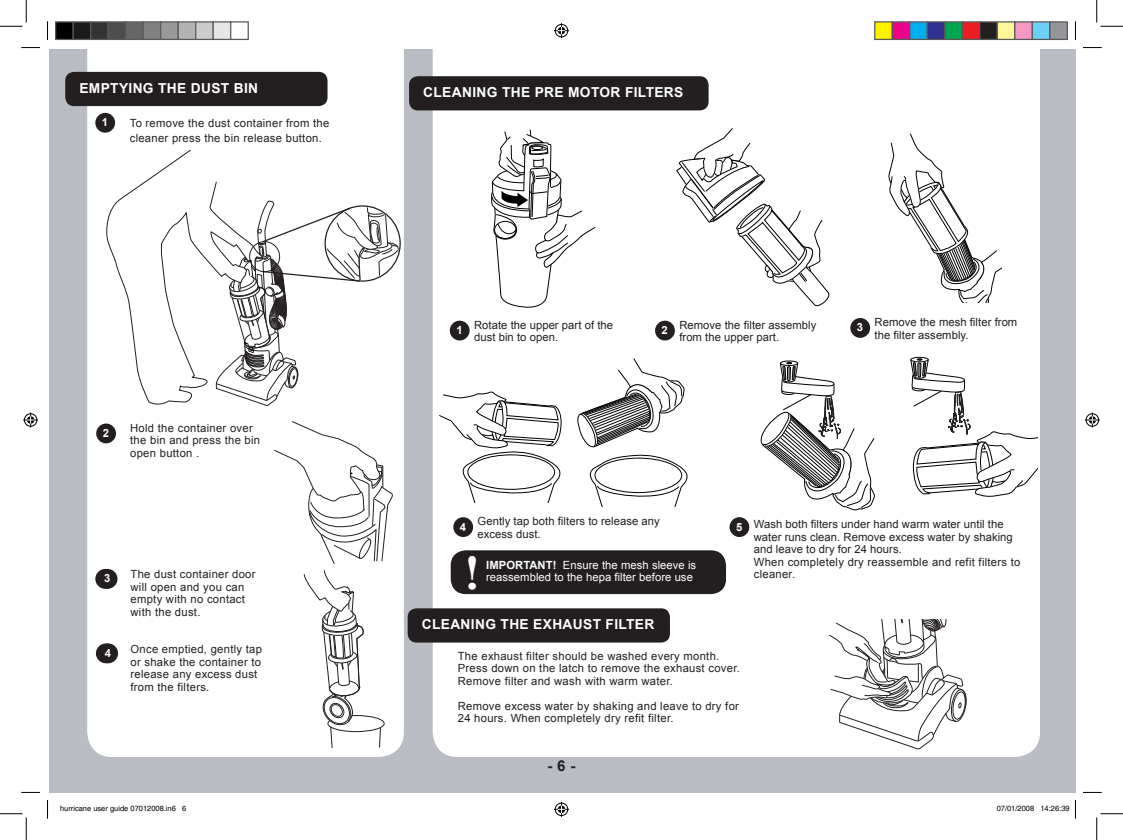
<style>
.page{position:relative;width:1123px;height:840px;background:#fff}
.page>*{position:absolute;margin:0;border:0;box-sizing:border-box;transform-origin:0 0}
.t1{font:700 45px "Century Schoolbook";color:#fff}
.t2{font:700 15px "Arial";color:#231f20}
.t3{font:700 13.75px "Arial";letter-spacing:.025em;color:#fff}
.t4{font:11.25px/12.5px "Arial";letter-spacing:.025em;color:#231f20}
.t5{font:11.25px/12.5px "Arial";letter-spacing:.005em;color:#231f20}
.t6{font:11.25px/12.5px "Arial";letter-spacing:.005em;color:#fff}
.t7{font:700 11.25px "Arial";color:#fff}
.t8{font:7.5px "Helvetica";color:#000}
.s1{font-weight:700}
</style>
<div class="page">
<div style="left:49px;top:49px;width:1026px;height:743px;background:#b9bdc3"></div>
<div style="left:87px;top:40px;width:317px;height:716px;background:#fff"></div>
<div style="left:65px;top:72px;width:262px;height:34px;background:#231f20;border-radius:9px"></div>
<div style="left:105px;top:149px;width:158px;height:258px;background:#fff"></div>
<svg style="left:215px;top:200px;width:185px;height:207px;background:#e7e7e7"></svg>
<svg style="left:304px;top:570px;width:81px;height:178px;background:#e8e7e7"></svg>
<svg style="left:274px;top:421px;width:120px;height:142px;background:#f0f0f0"></svg>
<svg style="left:96px;top:423px;width:20px;height:20px"></svg>
<svg style="left:100px;top:425px;width:12px;height:14px"></svg>
<svg style="left:95px;top:568px;width:20px;height:20px"></svg>
<div style="left:98px;top:568px;width:19px;height:20px;background:#231f20;border-radius:50%"></div>
<svg style="left:100px;top:568px;width:13px;height:3px"></svg>
<svg style="left:96px;top:643px;width:20px;height:20px"></svg>
<div style="left:98px;top:643px;width:20px;height:20px;background:#231f20;border-radius:50%"></div>
<svg style="left:100px;top:642px;width:13px;height:4px"></svg>
<div style="left:95px;top:113px;width:20px;height:20px;background:#231f20;border-radius:50%"></div>
<div style="left:433px;top:38px;width:607px;height:718px;background:#fff"></div>
<div style="left:409px;top:76px;width:299px;height:34px;background:#231f20;border-radius:9px"></div>
<svg style="left:490px;top:128px;width:106px;height:180px;background:#e6e6e6"></svg>
<svg style="left:438px;top:390px;width:124px;height:112px;background:#e7e7e7"></svg>
<svg style="left:575px;top:357px;width:114px;height:149px;background:#dfdfdf"></svg>
<svg style="left:888px;top:133px;width:113px;height:169px;background:#e7e7e7"></svg>
<svg style="left:675px;top:127px;width:156px;height:183px;background:#eee"></svg>
<div style="left:450px;top:320px;width:19px;height:20px;background:#231f20;border-radius:50%"></div>
<svg style="left:655px;top:320px;width:20px;height:20px"></svg>
<svg style="left:658px;top:322px;width:12px;height:14px"></svg>
<div style="left:850px;top:318px;width:20px;height:19px;background:#231f20;border-radius:50%"></div>
<div style="left:453px;top:517px;width:20px;height:19px;background:#231f20;border-radius:50%"></div>
<svg style="left:457px;top:516px;width:11px;height:4px"></svg>
<div style="left:729px;top:517px;width:20px;height:19px;background:#231f20;border-radius:50%"></div>
<div style="left:408px;top:608px;width:262px;height:34px;background:#231f20;border-radius:9px"></div>
<svg style="left:829px;top:619px;width:142px;height:130px;background:#e3e2e2"></svg>
<svg style="left:756px;top:360px;width:119px;height:151px;background:#dadada"></svg>
<svg style="left:910px;top:356px;width:127px;height:140px;background:#e8e8e8"></svg>
<div style="left:451px;top:550px;width:275px;height:43px;background:#231f20;border-radius:15px"></div>
<svg style="left:21px;top:47px;width:19px;height:1px"></svg>
<svg style="left:1083px;top:47px;width:18px;height:1px"></svg>
<svg style="left:21px;top:791px;width:19px;height:1px"></svg>
<svg style="left:1083px;top:791px;width:18px;height:1px"></svg>
<svg style="left:47px;top:21px;width:1px;height:19px"></svg>
<svg style="left:47px;top:799px;width:1px;height:19px"></svg>
<svg style="left:1075px;top:21px;width:1px;height:19px"></svg>
<svg style="left:0;top:0;width:27px;height:27px"></svg>
<svg style="left:0;top:813px;width:27px;height:26px"></svg>
<svg style="left:1096px;top:0;width:27px;height:27px"></svg>
<svg style="left:1096px;top:813px;width:27px;height:26px"></svg>
<svg style="left:554px;top:23px;width:15px;height:15px"></svg>
<svg style="left:554px;top:801px;width:15px;height:15px"></svg>
<svg style="left:23px;top:412px;width:15px;height:15px"></svg>
<svg style="left:1084px;top:412px;width:15px;height:15px"></svg>
<div style="left:56px;top:22px;width:17px;height:17px;background:#000"></div>
<div style="left:55px;top:21px;width:19px;height:19px;border:1px solid #595959"></div>
<div style="left:73px;top:22px;width:18px;height:17px;background:#1a1a1a"></div>
<div style="left:73px;top:21px;width:18px;height:19px;border:1px solid #595959"></div>
<div style="left:91px;top:22px;width:17px;height:17px;background:#333"></div>
<div style="left:90px;top:21px;width:19px;height:19px;border:1px solid #595959"></div>
<div style="left:108px;top:22px;width:18px;height:17px;background:#4d4d4d"></div>
<div style="left:108px;top:21px;width:18px;height:19px;border:1px solid #595959"></div>
<div style="left:126px;top:22px;width:17px;height:17px;background:#666"></div>
<div style="left:125px;top:21px;width:19px;height:19px;border:1px solid #595959"></div>
<div style="left:143px;top:22px;width:18px;height:17px;background:#808080"></div>
<div style="left:143px;top:21px;width:18px;height:19px;border:1px solid #595959"></div>
<div style="left:161px;top:22px;width:17px;height:17px;background:#999"></div>
<div style="left:160px;top:21px;width:19px;height:19px;border:1px solid #595959"></div>
<div style="left:178px;top:22px;width:18px;height:17px;background:#b3b3b3"></div>
<div style="left:178px;top:21px;width:18px;height:19px;border:1px solid #595959"></div>
<div style="left:196px;top:22px;width:17px;height:17px;background:#ccc"></div>
<div style="left:195px;top:21px;width:19px;height:19px;border:1px solid #595959"></div>
<div style="left:213px;top:22px;width:18px;height:17px;background:#e6e6e6"></div>
<div style="left:213px;top:21px;width:18px;height:19px;border:1px solid #595959"></div>
<div style="left:230px;top:21px;width:19px;height:19px;border:1px solid #595959"></div>
<div style="left:874px;top:22px;width:18px;height:17px;background:#fff101"></div>
<div style="left:874px;top:21px;width:19px;height:19px;border:1px solid #595959"></div>
<div style="left:892px;top:22px;width:17px;height:17px;background:#ed028c"></div>
<div style="left:891px;top:21px;width:19px;height:19px;border:1px solid #595959"></div>
<div style="left:909px;top:22px;width:18px;height:17px;background:#00aeef"></div>
<div style="left:909px;top:21px;width:19px;height:19px;border:1px solid #595959"></div>
<div style="left:927px;top:22px;width:17px;height:17px;background:#2e3092"></div>
<div style="left:926px;top:21px;width:19px;height:19px;border:1px solid #595959"></div>
<div style="left:944px;top:22px;width:18px;height:17px;background:#00a54f"></div>
<div style="left:944px;top:21px;width:19px;height:19px;border:1px solid #595959"></div>
<div style="left:962px;top:22px;width:17px;height:17px;background:#ee1d23"></div>
<div style="left:961px;top:21px;width:19px;height:19px;border:1px solid #595959"></div>
<div style="left:979px;top:22px;width:18px;height:17px;background:#231f20"></div>
<div style="left:979px;top:21px;width:19px;height:19px;border:1px solid #595959"></div>
<div style="left:997px;top:22px;width:17px;height:17px;background:#fff79a"></div>
<div style="left:996px;top:21px;width:19px;height:19px;border:1px solid #595959"></div>
<div style="left:1014px;top:22px;width:18px;height:17px;background:#f499c2"></div>
<div style="left:1014px;top:21px;width:19px;height:19px;border:1px solid #595959"></div>
<div style="left:1032px;top:22px;width:17px;height:17px;background:#6bcff6"></div>
<div style="left:1031px;top:21px;width:19px;height:19px;border:1px solid #595959"></div>
<div style="left:1049px;top:22px;width:18px;height:17px;background:#939598"></div>
<div style="left:1049px;top:21px;width:19px;height:19px;border:1px solid #595959"></div>
<svg style="left:1075px;top:799px;width:1px;height:19px"></svg>
<p class="t3" style="left:79px;top:79px;width:180px">EMPTYING THE DUST BIN</p>
<p class="t7" style="left:102px;top:115px;width:8px">1</p>
<p class="t4" style="left:130px;top:115px;width:201px;line-height:15px">To remove the dust container from the cleaner press the bin release button.</p>
<p class="t7" style="left:103px;top:425px;width:8px">2</p>
<p class="t4" style="left:130px;top:421px;width:131px">Hold the container over the bin and press the bin open button .</p>
<p class="t7" style="left:102px;top:570px;width:10px">43</p>
<p class="t7" style="left:102px;top:645px;width:10px">44</p>
<p class="t4" style="left:130px;top:567px;width:126px">The dust container door will open and you can empty with no contact with the dust.</p>
<p class="t4" style="left:130px;top:642px;width:133px">Once emptied, gently tap or shake the container to release any excess dust from the filters.</p>
<p class="t3" style="left:423px;top:83px;width:262px">CLEANING THE PRE MOTOR FILTERS</p>
<p class="t7" style="left:661px;top:322px;width:8px">2</p>
<p class="t5" style="left:874px;top:316px;width:144px">Remove the mesh filter from the filter assembly.</p>
<p class="t7" style="left:456px;top:322px;width:8px">1</p>
<p class="t5" style="left:679px;top:318px;width:139px">Remove the filter assembly from the upper part.</p>
<p class="t5" style="left:474px;top:318px;width:141px">Rotate the upper part of the dust bin to open.</p>
<p class="t7" style="left:857px;top:320px;width:8px">3</p>
<p class="t5" style="left:477px;top:515px;width:184px">Gently tap both filters to release any excess dust.</p>
<p class="t7" style="left:460px;top:519px;width:8px">4</p>
<p class="t5" style="left:754px;top:517px;width:268px">Wash both filters under hand warm water until the water runs clean. Remove excess water by shaking and leave to dry for 24 hours.<br>When completely dry reassemble and refit filters to cleaner.</p>
<p class="t7" style="left:736px;top:519px;width:8px">5</p>
<p class="t4" style="left:466px;top:548px;width:5px">!</p>
<h1 class="t1" style="left:465px;top:545px;width:15px">!</h1>
<p class="t6" style="left:486px;top:558px;width:211px"><span class="s1">IMPORTANT!</span> Ensure the mesh sleeve is reassembled to the hepa filter before use</p>
<p class="t3" style="left:422px;top:614px;width:234px">CLEANING THE EXHAUST FILTER</p>
<p class="t4" style="left:458px;top:649px;width:283px">The exhaust filter should be washed every month.<br>Press down on the latch to remove the exhaust cover.<br>Remove filter and wash with warm water.</p>
<p class="t4" style="left:458px;top:699px;width:283px">Remove excess water by shaking and leave to dry for<br>24 hours. When completely dry refit filter.</p>
<h2 class="t2" style="left:547px;top:755px;width:30px">- 6 -</h2>
<p class="t8" style="left:60px;top:803px;width:128px">hurricane user guide 07012008.in6 6</p>
<p class="t8" style="left:996px;top:803px;width:74px">07/01/2008 14:26:39</p>
</div>
